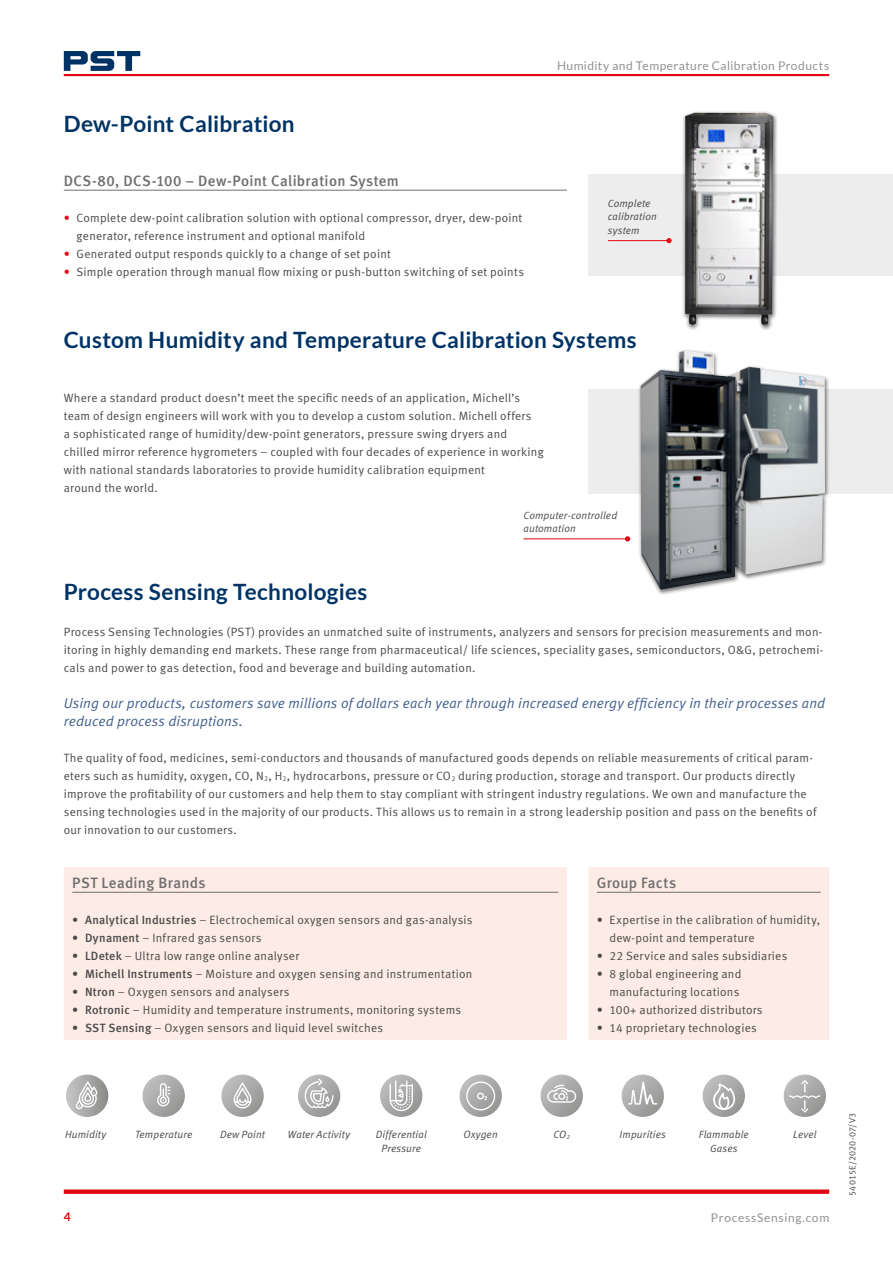
<style>
.page{position:relative;width:893px;height:1263px;background:#fff}
.page>*{position:absolute;margin:0;border:0;box-sizing:border-box;transform-origin:0 0}
.t1{font:700 22.5px "Lato";letter-spacing:.01em;color:#003365}
.t2{font:15px "Meta Medium LF";letter-spacing:.025em;color:#706f6f}
.t3{font:italic 14.25px/18px "Meta Normal LF";letter-spacing:.01em;color:#435f8e}
.t4{font:12px/18px "Meta Normal LF";letter-spacing:.02em;color:#4a4a49}
.t5{font:12px "Lato";letter-spacing:.04em;color:#929292}
.t6{font:12px "Lato";letter-spacing:.06em;color:#929292}
.t7{font:700 12px "Lato";color:#e30613}
.t8{font:italic 10.5px/13.5px "Meta Normal LF";letter-spacing:.015em;color:#4a4a49}
.t9{font:9px "Meta Normal LF";letter-spacing:.015em;color:#4a4a49}
.s1{color:#e30613}
.s2{font-family:"Meta Medium LF"}
.s3{font-size:6.15px}
</style>
<div class="page">
<div style="left:588px;top:174px;width:305px;height:102px;background:#ededed"></div>
<div style="left:588px;top:389px;width:305px;height:105px;background:#ededed"></div>
<div style="left:64px;top:1189px;width:765px;height:5px;background:#e30613"></div>
<svg style="left:64px;top:51px;width:76px;height:20px"></svg>
<hr style="left:64px;top:74px;width:765px;height:2px;background:#e30613">
<div style="left:64px;top:867px;width:503px;height:173px;background:#fdece5"></div>
<hr style="left:72px;top:892px;width:486px;height:1px;background:#706f6f">
<div style="left:588px;top:867px;width:241px;height:173px;background:#fdece5"></div>
<hr style="left:597px;top:892px;width:224px;height:1px;background:#706f6f">
<svg style="left:66px;top:1074px;width:42px;height:43px"></svg>
<svg style="left:76px;top:1081px;width:21px;height:28px"></svg>
<svg style="left:143px;top:1074px;width:42px;height:43px"></svg>
<svg style="left:157px;top:1083px;width:13px;height:23px"></svg>
<svg style="left:221px;top:1074px;width:43px;height:43px"></svg>
<svg style="left:234px;top:1082px;width:18px;height:26px"></svg>
<svg style="left:298px;top:1074px;width:42px;height:43px"></svg>
<svg style="left:305px;top:1078px;width:29px;height:30px"></svg>
<svg style="left:380px;top:1074px;width:42px;height:43px"></svg>
<svg style="left:390px;top:1080px;width:23px;height:31px"></svg>
<svg style="left:459px;top:1074px;width:43px;height:43px"></svg>
<svg style="left:466px;top:1081px;width:29px;height:29px"></svg>
<svg style="left:784px;top:1074px;width:42px;height:43px"></svg>
<svg style="left:789px;top:1080px;width:31px;height:32px"></svg>
<svg style="left:541px;top:1074px;width:42px;height:43px"></svg>
<svg style="left:547px;top:1085px;width:29px;height:18px"></svg>
<svg style="left:622px;top:1074px;width:42px;height:43px"></svg>
<svg style="left:628px;top:1081px;width:29px;height:24px"></svg>
<svg style="left:703px;top:1074px;width:42px;height:43px"></svg>
<svg style="left:712px;top:1083px;width:27px;height:27px"></svg>
<hr style="left:64px;top:190px;width:503px;height:1px;background:#706f6f">
<div style="left:682px;top:110px;width:96px;height:221px;background:#000;opacity:.55"></div>
<img style="left:685px;top:113px;width:88px;height:212px">
<div style="left:637px;top:349px;width:192px;height:246px;background:#000;opacity:.55"></div>
<img style="left:641px;top:351px;width:184px;height:239px">
<div style="left:607px;top:236px;width:66px;height:8px;background:#fff;opacity:.85"></div>
<hr style="left:608px;top:240px;width:61px;height:1px;background:#e30613">
<svg style="left:666px;top:238px;width:6px;height:5px"></svg>
<div style="left:522px;top:535px;width:110px;height:8px;background:#fff;opacity:.85"></div>
<hr style="left:523px;top:539px;width:105px;height:1px;background:#e30613">
<svg style="left:625px;top:536px;width:5px;height:5px"></svg>
<h1 class="t1" style="left:64px;top:110px;width:232px">Dew-Point Calibration</h1>
<p class="t2" style="left:64px;top:172px;width:337px">DCS-80, DCS-100 – Dew-Point Calibration System</p>
<p class="t4" style="left:77px;top:208px;width:447px;text-indent:-13px"><span class="s1">•</span> Complete dew-point calibration solution with optional compressor, dryer, dew-point generator, reference instrument and optional manifold</p>
<p class="t4" style="left:64px;top:244px;width:329px"><span class="s1">•</span> Generated output responds quickly to a change of set point</p>
<p class="t4" style="left:64px;top:262px;width:462px"><span class="s1">•</span> Simple operation through manual flow mixing or push-button switching of set points</p>
<p class="t5" style="left:557px;top:59px;width:274px">Humidity and Temperature Calibration Products</p>
<p class="t8" style="left:608px;top:196px;width:51px">Complete calibration system</p>
<h1 class="t1" style="left:64px;top:326px;width:574px">Custom Humidity and Temperature Calibration Systems</h1>
<p class="t4" style="left:64px;top:388px;width:481px">Where a standard product doesn’t meet the specific needs of an application, Michell’s team of design engineers will work with you to develop a custom solution. Michell offers<br>a sophisticated range of humidity/dew-point generators, pressure swing dryers and chilled mirror reference hygrometers – coupled with four decades of experience in working with national standards laboratories to provide humidity calibration equipment<br>around the world.</p>
<p class="t8" style="left:523px;top:508px;width:95px">Computer-controlled automation</p>
<h1 class="t1" style="left:64px;top:578px;width:305px">Process Sensing Technologies</h1>
<p class="t4" style="left:64px;top:622px;width:761px;text-align:justify">Process Sensing Technologies (PST) provides an unmatched suite of instruments, analyzers and sensors for precision measurements and mon&shy;itoring in highly demanding end markets. These range from pharmaceutical/ life sciences, speciality gases, semiconductors, O&amp;G, petrochemi&shy;cals and power to gas detection, food and beverage and building automation.</p>
<p class="t3" style="left:64px;top:693px;width:763px">Using our products, customers save millions of dollars each year through increased energy efficiency in their processes and reduced process disruptions.</p>
<p class="t4" style="left:64px;top:748px;width:754px">The quality of food, medicines, semi-conductors and thousands of manufactured goods depends on reliable measurements of critical param&shy;eters such as humidity, oxygen, CO, N<sub>2</sub>, H<sub>2</sub>, hydrocarbons, pressure or CO<sub>2</sub> during production, storage and transport. Our products directly improve the profitability of our customers and help them to stay compliant with stringent industry regulations. We own and manufacture the sensing technologies used in the majority of our products. This allows us to remain in a strong leadership position and pass on the benefits of our innovation to our customers.</p>
<p class="t2" style="left:72px;top:874px;width:135px">PST Leading Brands</p>
<p class="t4" style="left:72px;top:910px;width:402px">• <span class="s2">Analytical Industries</span> – Electrochemical oxygen sensors and gas-analysis</p>
<p class="t4" style="left:72px;top:928px;width:191px">• <span class="s2">Dynament</span> – Infrared gas sensors</p>
<p class="t4" style="left:72px;top:946px;width:228px">• <span class="s2">LDetek</span> – Ultra low range online analyser</p>
<p class="t4" style="left:72px;top:964px;width:402px">• <span class="s2">Michell Instruments</span> – Moisture and oxygen sensing and instrumentation</p>
<p class="t4" style="left:72px;top:982px;width:219px">• <span class="s2">Ntron</span> – Oxygen sensors and analysers</p>
<p class="t4" style="left:72px;top:1000px;width:390px">• <span class="s2">Rotronic</span> – Humidity and temperature instruments, monitoring systems</p>
<p class="t4" style="left:72px;top:1018px;width:312px">• <span class="s2">SST Sensing</span> – Oxygen sensors and liquid level switches</p>
<p class="t2" style="left:597px;top:874px;width:81px">Group Facts</p>
<p class="t4" style="left:609px;top:910px;width:212px;text-indent:-13px">• Expertise in the calibration of humidity, dew-point and temperature</p>
<p class="t4" style="left:597px;top:946px;width:192px">• 22 Service and sales subsidiaries</p>
<p class="t4" style="left:597px;top:964px;width:146px;text-align:right">• 8 global engineering and manufacturing locations</p>
<p class="t4" style="left:597px;top:1000px;width:167px">• 100+ authorized distributors</p>
<p class="t4" style="left:597px;top:1018px;width:162px">• 14 proprietary technologies</p>
<p class="t8" style="left:65px;top:1127px;width:43px">Humidity</p>
<p class="t8" style="left:135px;top:1127px;width:59px">Temperature</p>
<p class="t8" style="left:288px;top:1127px;width:64px">Water Activity</p>
<p class="t8" style="left:620px;top:1127px;width:48px">Impurities</p>
<p class="t8" style="left:699px;top:1127px;width:52px">Flammable</p>
<p class="t8" style="left:793px;top:1127px;width:25px">Level</p>
<p class="t8" style="left:710px;top:1141px;width:29px">Gases</p>
<p class="t8" style="left:376px;top:1127px;width:52px">Differential</p>
<p class="t8" style="left:554px;top:1127px;width:18px">CO<span class="s3">2</span></p>
<p class="t8" style="left:381px;top:1141px;width:41px">Pressure</p>
<p class="t8" style="left:220px;top:1127px;width:47px">Dew Point</p>
<p class="t8" style="left:464px;top:1127px;width:36px">Oxygen</p>
<p class="t7" style="left:64px;top:1210px;width:8px">4</p>
<p class="t6" style="left:711px;top:1211px;width:120px">ProcessSensing.com</p>
<p class="t9" style="left:847px;top:1196px;width:84px;rotate:-90deg">54015E/2020-07/V3</p>
</div>
